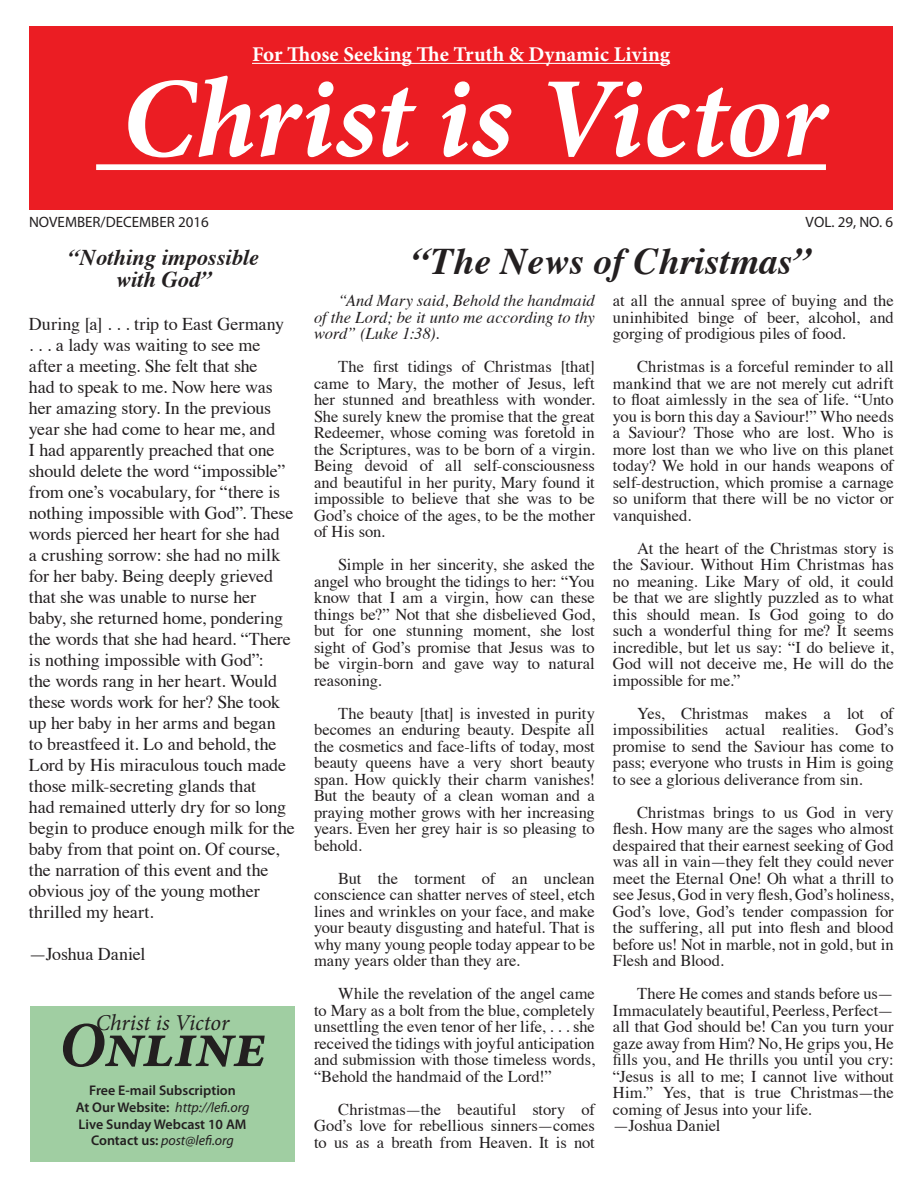
<style>
.page{position:relative;width:918px;height:1188px;background:#fff}
.page>*{position:absolute;margin:0;border:0;box-sizing:border-box;transform-origin:0 0}
.t1{font:italic 700 114px "Minion Pro";letter-spacing:-.005em;color:#fff}
.t2{font:italic 700 64.05px "Minion Pro";color:#231f20}
.t3{font:italic 700 37.5px "Times";color:#231f20}
.t4{font:italic 22.65px "Minion Pro";letter-spacing:-.005em;color:#231f20}
.t5{font:italic 700 22.5px "Times";color:#231f20}
.t6{font:700 21px "Minion Pro";letter-spacing:.01em;color:#fff}
.Paragraph_Style_1{font:18px/21px "Times";letter-spacing:-.01em;color:#231f20}
.Paragraph_Style_1-2{font:16.5px/16.5px "Times";letter-spacing:-.005em;color:#231f20;text-align:justify}
.Paragraph_Style_1-3{font:italic 16.5px/16.5px "Times";color:#231f20;text-align:justify}
.Month_Volume{font:15px "Myriad Pro";color:#231f20}
.t7{font:italic 13.95px "Myriad Pro";color:#231f20}
.t8{font:600 13.95px "Myriad Pro";color:#231f20}
.s1{font-weight:600;font-style:normal}
</style>
<div class="page">
<div style="left:30px;top:1006px;width:265px;height:155px;background:#a0cea2"></div>
<div style="left:29px;top:26px;width:864px;height:184px;background:#eb1d23"></div>
<hr style="left:252px;top:63px;width:418px;height:1px;background:#fff">
<div style="left:96px;top:164px;width:730px;height:6px;background:#fff"></div>
<p class="t6" style="left:252px;top:40px;width:420px">For Those Seeking The Truth &amp; Dynamic Living</p>
<p class="t1" style="left:121px;top:38px;width:706px">Christ is Victor</p>
<p class="Month_Volume" style="left:29px;top:213px;width:181px">NOVEMBER/DECEMBER 2016</p>
<p class="t5" style="left:69px;top:236px;width:192px">“Nothing impossible</p>
<p class="t5" style="left:116px;top:258px;width:97px">with God”</p>
<p class="Paragraph_Style_1" style="left:29px;top:312px;width:267px">During [a] . . . trip to East Germany<br>. . . a lady was waiting to see me after a meeting. She felt that she<br>had to speak to me. Now here was her amazing story. In the previous year she had come to hear me, and<br>I had apparently preached that one should delete the word “impossible” from one’s vocabulary, for “there is nothing impossible with God”. These words pierced her heart for she had<br>a crushing sorrow: she had no milk for her baby. Being deeply grieved that she was unable to nurse her baby, she returned home, pondering the words that she had heard. “There is nothing impossible with God”:<br>the words rang in her heart. Would these words work for her? She took up her baby in her arms and began<br>to breastfeed it. Lo and behold, the Lord by His miraculous touch made those milk-secreting glands that<br>had remained utterly dry for so long begin to produce enough milk for the baby from that point on. Of course, the narration of this event and the obvious joy of the young mother thrilled my heart.</p>
<p class="Paragraph_Style_1" style="left:29px;top:942px;width:118px">—Joshua Daniel</p>
<p class="t4" style="left:96px;top:1007px;width:135px">Christ is Victor</p>
<p class="t2" style="left:59px;top:1000px;width:209px">Online</p>
<p class="t8" style="left:89px;top:1081px;width:148px">Free E-mail Subscription</p>
<p class="t7" style="left:76px;top:1098px;width:175px"><span class="s1">At Our Website:</span> http://lefi.org</p>
<p class="t8" style="left:79px;top:1115px;width:169px">Live Sunday Webcast 10 AM</p>
<p class="t7" style="left:91px;top:1132px;width:144px"><span class="s1">Contact us:</span> post@lefi.org</p>
<p class="Month_Volume" style="left:806px;top:213px;width:89px">VOL. 29, NO. 6</p>
<p class="t3" style="left:412px;top:227px;width:400px">“The News of Christmas”</p>
<p class="Paragraph_Style_1-3" style="left:314px;top:292px;width:282px;text-indent:24px">“And Mary said, Behold the handmaid of the Lord; be it unto me according to thy word” (Luke 1:38).</p>
<p class="Paragraph_Style_1-2" style="left:314px;top:357px;width:282px;text-indent:24px">The first tidings of Christmas [that] came to Mary, the mother of Jesus, left her stunned and breathless with wonder.<br>She surely knew the promise that the great Redeemer, whose coming was foretold in the Scriptures, was to be born of a virgin.<br>Being devoid of all self-consciousness and beautiful in her purity, Mary found it impossible to believe that she was to be God’s choice of the ages, to be the mother of His son.</p>
<p class="Paragraph_Style_1-2" style="left:314px;top:555px;width:282px;text-indent:24px">Simple in her sincerity, she asked the angel who brought the tidings to her: “You know that I am a virgin, how can these things be?” Not that she disbelieved God, but for one stunning moment, she lost sight of God’s promise that Jesus was to be virgin-born and gave way to natural reasoning.</p>
<p class="Paragraph_Style_1-2" style="left:314px;top:704px;width:282px;text-indent:24px">The beauty [that] is invested in purity becomes an enduring beauty. Despite all the cosmetics and face-lifts of today, most beauty queens have a very short beauty span. How quickly their charm vanishes!<br>But the beauty of a clean woman and a praying mother grows with her increasing years. Even her grey hair is so pleasing to behold.</p>
<p class="Paragraph_Style_1-2" style="left:314px;top:869px;width:282px;text-indent:24px">But the torment of an unclean conscience can shatter nerves of steel, etch lines and wrinkles on your face, and make your beauty disgusting and hateful. That is why many young people today appear to be many years older than they are.</p>
<p class="Paragraph_Style_1-2" style="left:314px;top:984px;width:282px;text-indent:24px">While the revelation of the angel came to Mary as a bolt from the blue, completely unsettling the even tenor of her life, . . . she received the tidings with joyful anticipation and submission with those timeless words, “Behold the handmaid of the Lord!”</p>
<p class="Paragraph_Style_1-2" style="left:314px;top:1100px;width:282px;text-indent:24px">Christmas—the beautiful story of God’s love for rebellious sinners—comes to us as a breath from Heaven. It is not</p>
<p class="Paragraph_Style_1-2" style="left:613px;top:291px;width:282px">at all the annual spree of buying and the uninhibited binge of beer, alcohol, and gorging of prodigious piles of food.</p>
<p class="Paragraph_Style_1-2" style="left:613px;top:357px;width:282px;text-indent:24px">Christmas is a forceful reminder to all mankind that we are not merely cut adrift to float aimlessly in the sea of life. “Unto you is born this day a Saviour!” Who needs a Saviour? Those who are lost. Who is more lost than we who live on this planet today? We hold in our hands weapons of self-destruction, which promise a carnage so uniform that there will be no victor or vanquished.</p>
<p class="Paragraph_Style_1-2" style="left:613px;top:539px;width:282px;text-indent:24px">At the heart of the Christmas story is the Saviour. Without Him Christmas has no meaning. Like Mary of old, it could be that we are slightly puzzled as to what this should mean. Is God going to do such a wonderful thing for me? It seems incredible, but let us say: “I do believe it, God will not deceive me, He will do the impossible for me.”</p>
<p class="Paragraph_Style_1-2" style="left:613px;top:704px;width:282px;text-indent:24px">Yes, Christmas makes a lot of impossibilities actual realities. God’s promise to send the Saviour has come to pass; everyone who trusts in Him is going to see a glorious deliverance from sin.</p>
<p class="Paragraph_Style_1-2" style="left:613px;top:803px;width:282px;text-indent:24px">Christmas brings to us God in very flesh. How many are the sages who almost despaired that their earnest seeking of God was all in vain—they felt they could never meet the Eternal One! Oh what a thrill to see Jesus, God in very flesh, God’s holiness, God’s love, God’s tender compassion for the suffering, all put into flesh and blood before us! Not in marble, not in gold, but in Flesh and Blood.</p>
<p class="Paragraph_Style_1-2" style="left:613px;top:984px;width:282px;text-indent:24px">There He comes and stands before us— Immaculately beautiful, Peerless, Perfect— all that God should be! Can you turn your gaze away from Him? No, He grips you, He fills you, and He thrills you until you cry: “Jesus is all to me; I cannot live without Him.” Yes, that is true Christmas—the coming of Jesus into your life.</p>
<p class="Paragraph_Style_1-2" style="left:613px;top:1116px;width:109px">—Joshua Daniel</p>
</div>
